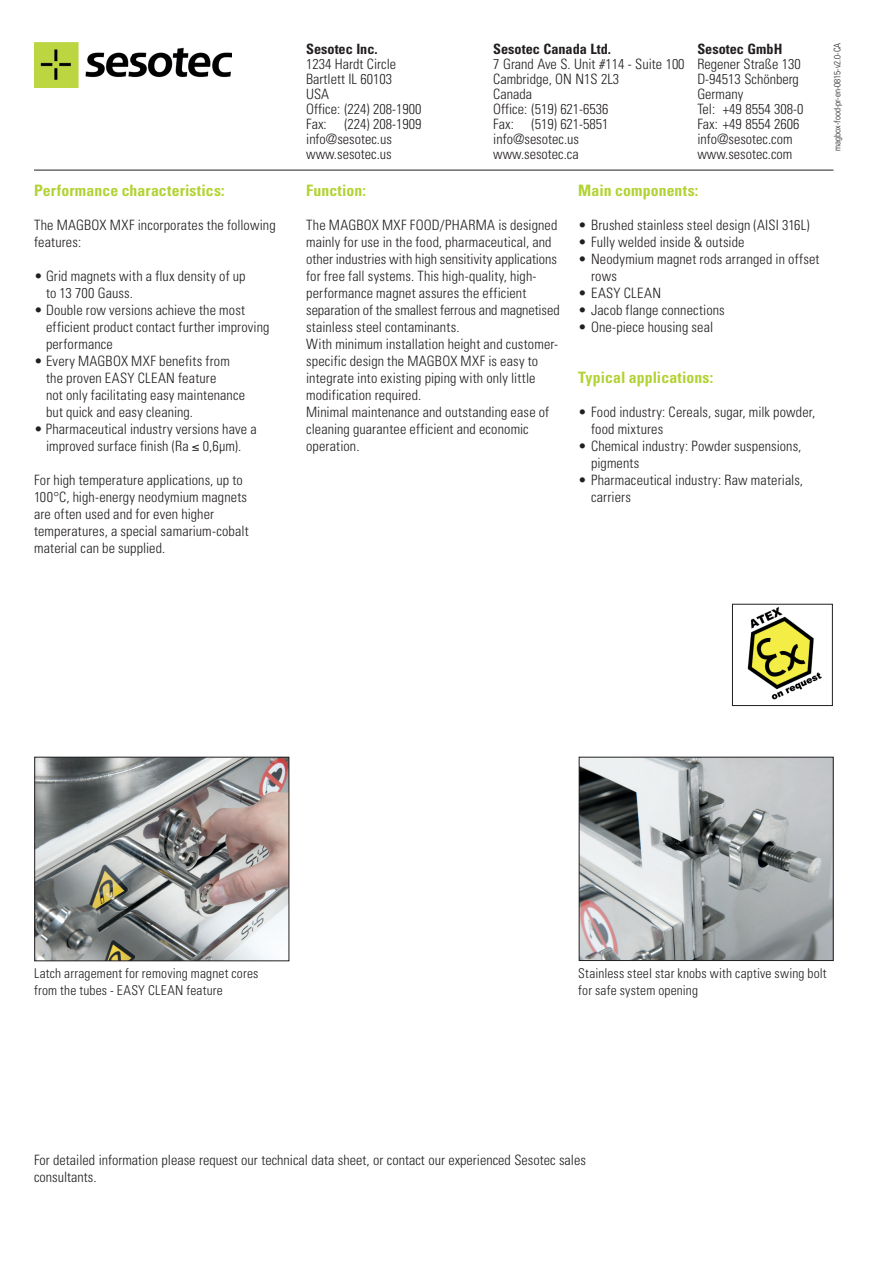
<style>
.page{position:relative;width:893px;height:1263px;background:#fff}
.page>*{position:absolute;margin:0;border:0;box-sizing:border-box;transform-origin:0 0}
.t1{font:700 condensed 15.75px "Univers LT";letter-spacing:.005em;color:#b3d234}
.t2{font:300 condensed 14.25px/17px "Univers LT";letter-spacing:.005em;color:#231f20}
.t3{font:700 condensed 14.25px "Univers LT";color:#231f20}
.t4{font:300 condensed 14.25px "Univers LT";letter-spacing:.025em;color:#231f20}
.t5{font:300 condensed 13.5px/17px "Univers LT";letter-spacing:.015em;color:#231f20}
.t6{font:300 condensed 9px "Univers LT";color:#231f20}
</style>
<div class="page">
<hr style="left:34px;top:170px;width:799px;height:1px;background:#231f20">
<img style="left:34px;top:43px;width:198px;height:44px">
<img style="left:36px;top:759px;width:251px;height:200px">
<div style="left:34px;top:757px;width:255px;height:204px;border:1px solid #231f20"></div>
<img style="left:581px;top:759px;width:250px;height:200px">
<div style="left:579px;top:757px;width:254px;height:204px;border:1px solid #231f20"></div>
<img style="left:747px;top:607px;width:75px;height:93px">
<div style="left:732px;top:604px;width:101px;height:102px;border:1px solid #231f20"></div>
<p class="t1" style="left:34px;top:180px;width:192px">Performance characteristics:</p>
<p class="t2" style="left:34px;top:216px;width:243px">The MAGBOX MXF incorporates the following features:</p>
<p class="t2" style="left:46px;top:267px;width:201px;text-indent:-12px">• Grid magnets with a flux density of up to 13 700 Gauss.</p>
<p class="t2" style="left:46px;top:301px;width:225px;text-indent:-12px">• Double row versions achieve the most efficient product contact further improving performance</p>
<p class="t2" style="left:46px;top:352px;width:201px;text-indent:-12px">• Every MAGBOX MXF benefits from the proven EASY CLEAN feature<br>not only facilitating easy maintenance but quick and easy cleaning.</p>
<p class="t2" style="left:34px;top:420px;width:224px;text-align:center">• Pharmaceutical industry versions have a improved surface finish (Ra ≤ 0,6µm).</p>
<p class="t2" style="left:34px;top:471px;width:216px">For high temperature applications, up to 100°C, high-energy neodymium magnets are often used and for even higher temperatures, a special samarium-cobalt material can be supplied.</p>
<p class="t3" style="left:306px;top:40px;width:73px">Sesotec Inc.</p>
<p class="t2" style="left:306px;top:56px;width:117px;line-height:15px">1234 Hardt Circle<br>Bartlett IL 60103<br>USA<br>Office: (224) 208-1900<br>Fax: (224) 208-1909 info@sesotec.us www.sesotec.us</p>
<p class="t3" style="left:493px;top:40px;width:119px">Sesotec Canada Ltd.</p>
<p class="t2" style="left:493px;top:56px;width:193px;line-height:15px">7 Grand Ave S. Unit #114 - Suite 100<br>Cambridge, ON N1S 2L3<br>Canada<br>Office: (519) 621-6536<br>Fax: (519) 621-5851 info@sesotec.us<br>www.sesotec.ca</p>
<p class="t3" style="left:697px;top:40px;width:87px">Sesotec GmbH</p>
<p class="t2" style="left:697px;top:56px;width:108px;line-height:15px">Regener Straße 130<br>D-94513 Schönberg<br>Germany<br>Tel: +49 8554 308-0<br>Fax: +49 8554 2606 info@sesotec.com www.sesotec.com</p>
<p class="t1" style="left:306px;top:180px;width:61px">Function:</p>
<p class="t2" style="left:306px;top:216px;width:255px">The MAGBOX MXF FOOD/PHARMA is designed mainly for use in the food, pharmaceutical, and other industries with high sensitivity applications for free fall systems. This high-quality, high&shy;performance magnet assures the efficient separation of the smallest ferrous and magnetised stainless steel contaminants.<br>With minimum installation height and customer&shy;specific design the MAGBOX MXF is easy to integrate into existing piping with only little modification required.<br>Minimal maintenance and outstanding ease of cleaning guarantee efficient and economic operation.</p>
<p class="t1" style="left:578px;top:180px;width:122px">Main components:</p>
<p class="t2" style="left:578px;top:216px;width:233px">• Brushed stainless steel design (AISI 316L)</p>
<p class="t2" style="left:578px;top:233px;width:168px">• Fully welded inside &amp; outside</p>
<p class="t2" style="left:591px;top:250px;width:230px;text-indent:-13px">• Neodymium magnet rods arranged in offset rows</p>
<p class="t4" style="left:578px;top:284px;width:84px">• EASY CLEAN</p>
<p class="t2" style="left:578px;top:301px;width:148px">• Jacob flange connections</p>
<p class="t2" style="left:578px;top:318px;width:136px">• One-piece housing seal</p>
<p class="t1" style="left:578px;top:368px;width:136px">Typical applications:</p>
<p class="t2" style="left:591px;top:404px;width:226px;text-indent:-13px">• Food industry: Cereals, sugar, milk powder, food mixtures</p>
<p class="t2" style="left:591px;top:438px;width:212px;text-indent:-13px">• Chemical industry: Powder suspensions, pigments</p>
<p class="t2" style="left:591px;top:472px;width:213px;text-indent:-13px">• Pharmaceutical industry: Raw materials, carriers</p>
<p class="t6" style="left:832px;top:151px;width:110px;rotate:-90deg">magbox-food-pr-en-0815-v2.0-CA</p>
<p class="t5" style="left:34px;top:965px;width:226px">Latch arragement for removing magnet cores from the tubes - EASY CLEAN feature</p>
<p class="t5" style="left:578px;top:965px;width:250px">Stainless steel star knobs with captive swing bolt for safe system opening</p>
<p class="t2" style="left:34px;top:1152px;width:553px">For detailed information please request our technical data sheet, or contact our experienced Sesotec sales consultants.</p>
</div>
